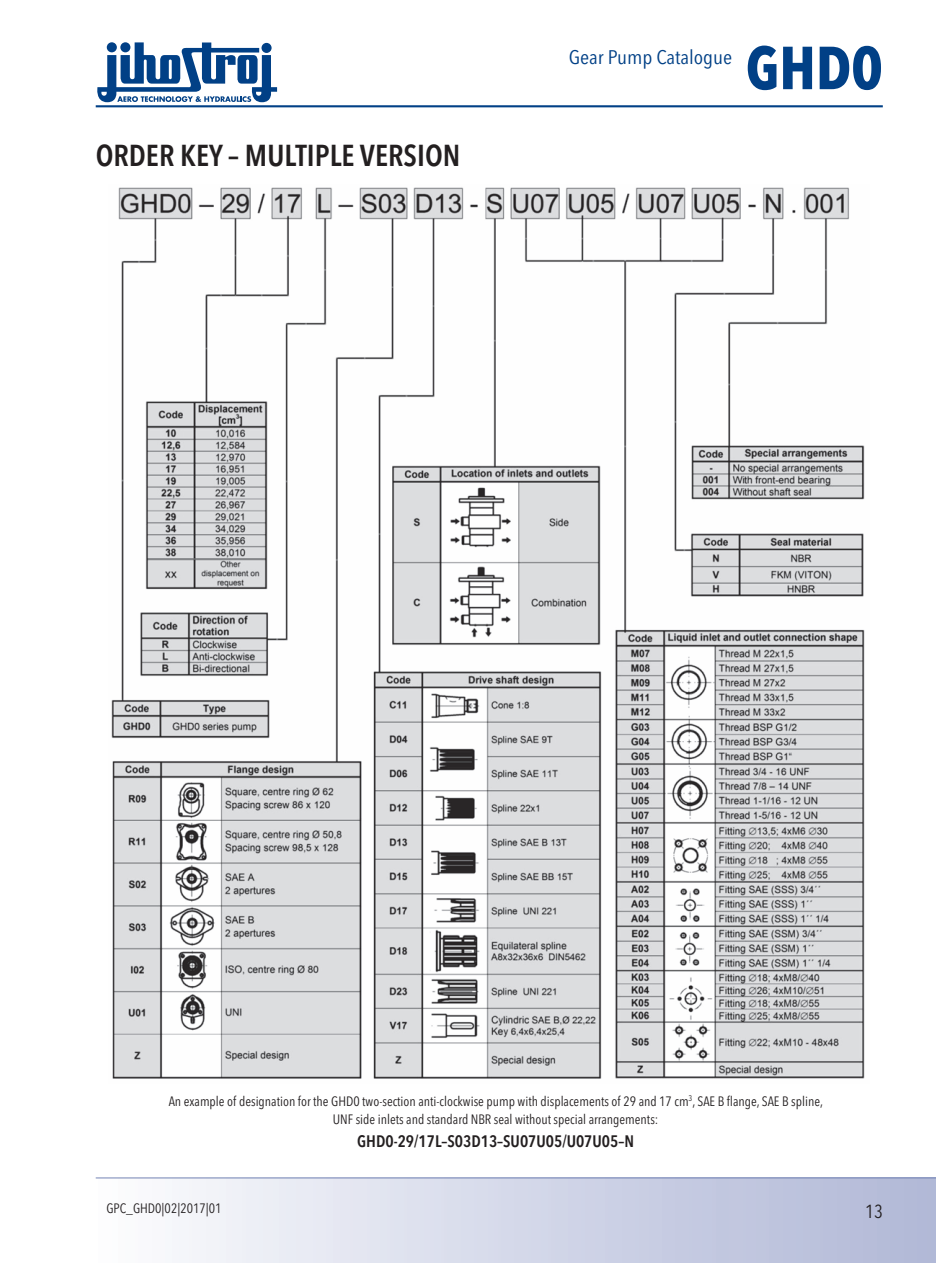
<style>
.page{position:relative;width:936px;height:1263px;background:#fff}
.page>*{position:absolute;margin:0;border:0;box-sizing:border-box;transform-origin:0 0}
.t1{font:700 60px "Avenir Next Condensed";color:#014086}
.t2{font:600 30px "Avenir Next Condensed";color:#231f20}
.t3{font:19.5px "Avenir Next Condensed";color:#014086;scale:1.1 1}
.t4{font:18.75px "Avenir Next Condensed";color:#231f20}
.t5{font:600 16.5px "Avenir Next Condensed";color:#231f20}
.t6{font:13.5px/18px "Avenir Next Condensed";color:#231f20;text-align:center}
</style>
<div class="page">
<hr style="left:96px;top:105px;width:786px;height:2px;background:#014086">
<svg style="left:97px;top:43px;width:180px;height:59px"></svg>
<div style="left:96px;top:1178px;width:839px;height:85px;background:linear-gradient(to right,#fcfcfe,#afb7d6)"></div>
<hr style="left:96px;top:1177px;width:839px;height:1px;background:#7585b5">
<img style="left:111px;top:187px;width:754px;height:892px">
<h2 class="t2" style="left:96px;top:130px;width:366px">ORDER KEY – MULTIPLE VERSION</h2>
<h3 class="t3" style="left:568px;top:40px;width:150px">Gear Pump Catalogue</h3>
<h1 class="t1" style="left:745px;top:31px;width:139px">GHD0</h1>
<p class="t6" style="left:169px;top:1092px;width:655px">An example of designation for the GHD0 two-section anti-clockwise pump with displacements of 29 and 17 cm<sup>3</sup>, SAE B flange, SAE B spline,<br>UNF side inlets and standard NBR seal without special arrangements:</p>
<p class="t5" style="left:357px;top:1126px;width:278px">GHD0-29/17L–S03D13–SU07U05/U07U05–N</p>
<p class="t6" style="left:106px;top:1198px;width:117px">GPC_GHD0|02|2017|01</p>
<h3 class="t4" style="left:865px;top:1195px;width:19px">13</h3>
</div>
